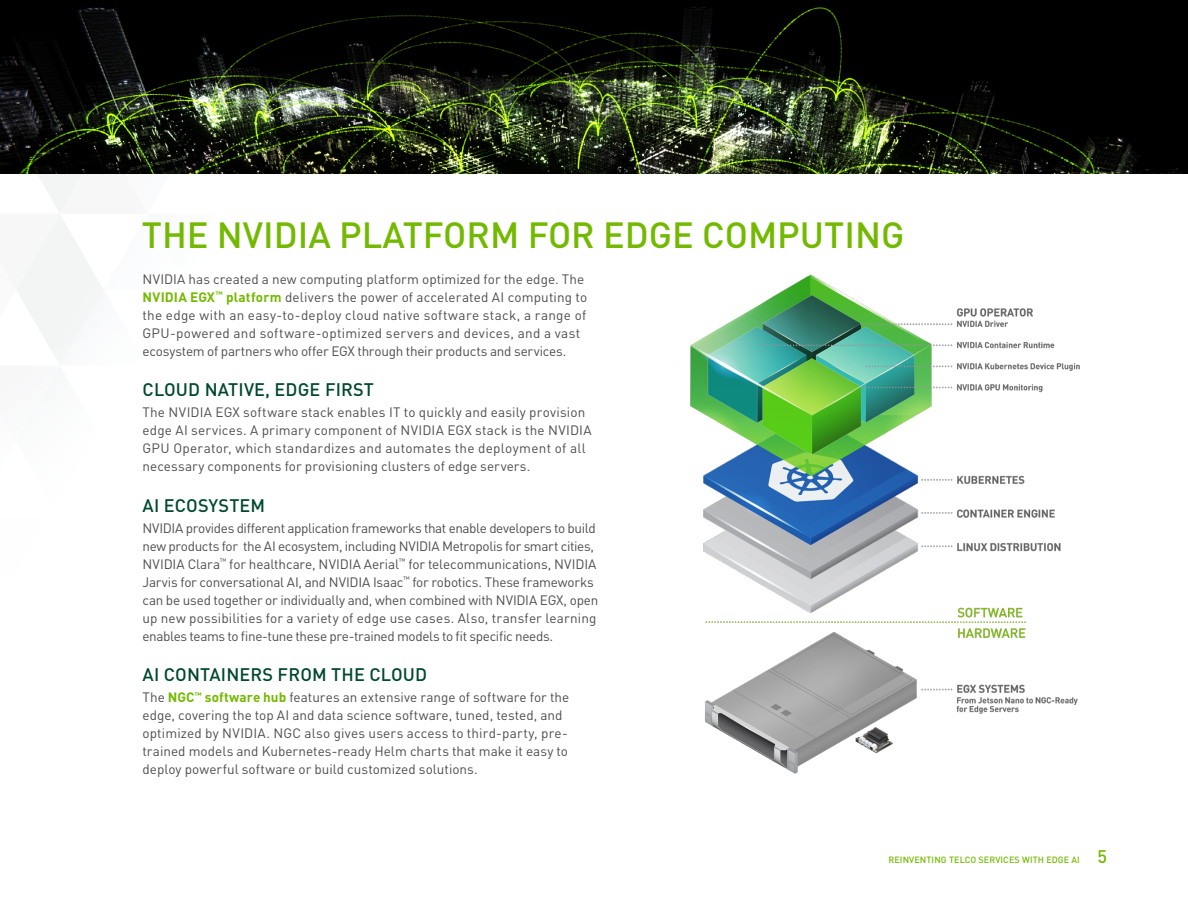
<style>
.page{position:relative;width:1188px;height:918px;background:#fff}
.page>*{position:absolute;margin:0;border:0;box-sizing:border-box;transform-origin:0 0}
.t1{font:500 36px "DIN Pro";color:#73b900}
.t2{font:500 18px "DIN Pro";letter-spacing:.01em;color:#014832}
.t3{font:13.5px/18px "DIN Pro";color:#4d4d4d}
.t4{font:13.5px/18px "DIN Pro";letter-spacing:-.02em;color:#4d4d4d}
.t5{font:500 9px "DIN Pro";letter-spacing:.01em;color:#73b900}
.s1{font-weight:700;color:#73b900}
.s2{font-size:18px}
</style>
<div class="page">
<svg style="left:17px;top:174px;width:86px;height:179px"></svg>
<img style="left:0;top:0;width:1188px;height:174px">
<img style="left:690px;top:274px;width:390px;height:500px">
<h1 class="t1" style="left:142px;top:211px;width:764px">THE NVIDIA PLATFORM FOR EDGE COMPUTING</h1>
<p class="t3" style="left:142px;top:269px;width:446px">NVIDIA has created a new computing platform optimized for the edge. The <span class="s1">NVIDIA EGX</span><sup>™</sup> <span class="s1">platform</span> delivers the power of accelerated AI computing to the edge with an easy-to-deploy cloud native software stack, a range of GPU-powered and software-optimized servers and devices, and a vast ecosystem of partners who offer EGX through their products and services.</p>
<h2 class="t2" style="left:143px;top:378px;width:233px">CLOUD NATIVE, EDGE FIRST</h2>
<p class="t3" style="left:142px;top:403px;width:451px">The NVIDIA EGX software stack enables IT to quickly and easily provision edge AI services. A primary component of NVIDIA EGX stack is the NVIDIA GPU Operator, which standardizes and automates the deployment of all necessary components for provisioning clusters of edge servers.</p>
<h2 class="t2" style="left:143px;top:493px;width:124px">AI ECOSYSTEM</h2>
<p class="t4" style="left:142px;top:518px;width:457px">NVIDIA provides different application frameworks that enable developers to build new products for the AI ecosystem, including NVIDIA Metropolis for smart cities, NVIDIA Clara<sup>™</sup> for healthcare, NVIDIA Aerial<sup>™</sup> for telecommunications, NVIDIA Jarvis for conversational AI, and NVIDIA Isaac<sup>™</sup> for robotics. These frameworks can be used together or individually and, when combined with NVIDIA EGX, open up new possibilities for a variety of edge use cases. Also, transfer learning enables teams to fine-tune these pre-trained models to fit specific needs.</p>
<h2 class="t2" style="left:143px;top:663px;width:286px">AI CONTAINERS FROM THE CLOUD</h2>
<p class="t3" style="left:142px;top:688px;width:428px">The <span class="s1">NGC</span><sup>™</sup> <span class="s1">software hub</span> features an extensive range of software for the edge, covering the top AI and data science software, tuned, tested, and optimized by NVIDIA. NGC also gives users access to third-party, pre&shy;trained models and Kubernetes-ready Helm charts that make it easy to deploy powerful software or build customized solutions.</p>
<p class="t5" style="left:888px;top:853px;width:220px">REINVENTING TELCO SERVICES WITH EDGE AI <span class="s2">5</span></p>
</div>
